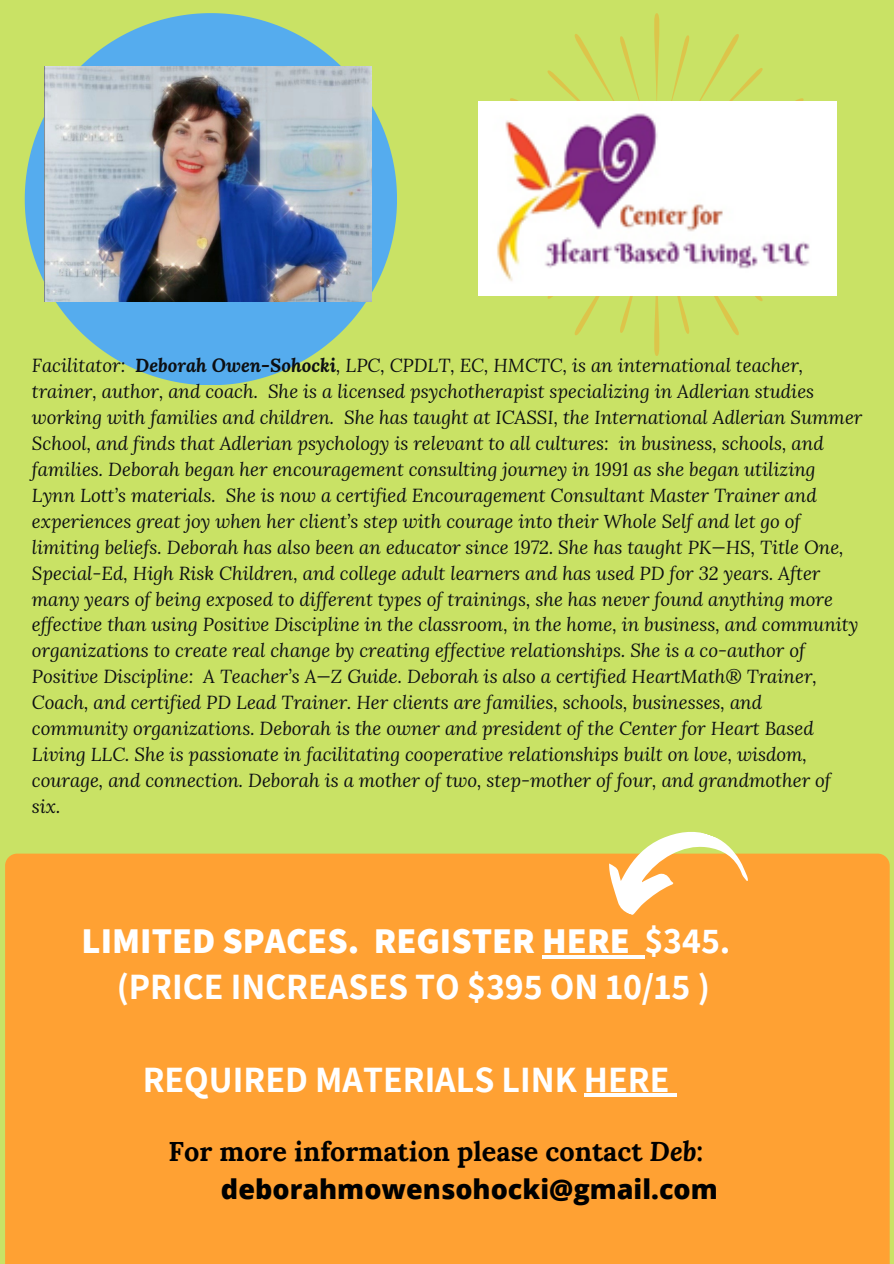
<style>
.page{position:relative;width:894px;height:1264px;background:#fff}
.page>*{position:absolute;margin:0;border:0;box-sizing:border-box;transform-origin:0 0}
.t1{font:700 36.15px/46.2px "Assistant";color:#fff;text-align:center}
.t2{font:700 27px "Lora";color:#000}
.t3{font:800 27px "Open Sans";color:#000}
.t4{font:italic 18.75px/26px "Lora";color:#0d0f12}
.s1{font-weight:700}
.s2{font-weight:800}
.s3{font-style:italic}
</style>
<div class="page">
<div style="left:0;top:0;width:893px;height:1263px;background:#c9e265"></div>
<svg style="left:478px;top:13px;width:356px;height:342px"></svg>
<div style="left:5px;top:853px;width:884px;height:410px;background:#ffa133"></div>
<svg style="left:595px;top:832px;width:162px;height:115px;background:#f8ba5e"></svg>
<svg style="left:25px;top:13px;width:371px;height:372px;fill:#55acee"></svg>
<img style="left:44px;top:66px;width:327px;height:236px">
<img style="left:478px;top:102px;width:358px;height:193px">
<hr style="left:542px;top:955px;width:87px;height:3px;background:#fff">
<hr style="left:629px;top:955px;width:15px;height:3px;background:#fff">
<hr style="left:583px;top:1093px;width:86px;height:4px;background:#fff">
<svg style="left:669px;top:1093px;width:7px;height:4px"></svg>
<p class="t4" style="left:32px;top:352px;width:831px">Facilitator: <span class="s1">Deborah Owen-Sohocki</span>, LPC, CPDLT, EC, HMCTC, is an international teacher, trainer, author, and coach. She is a licensed psychotherapist specializing in Adlerian studies working with families and children. She has taught at ICASSI, the International Adlerian Summer School, and finds that Adlerian psychology is relevant to all cultures: in business, schools, and families. Deborah began her encouragement consulting journey in 1991 as she began utilizing Lynn Lott’s materials. She is now a certified Encouragement Consultant Master Trainer and experiences great joy when her client’s step with courage into their Whole Self and let go of limiting beliefs. Deborah has also been an educator since 1972. She has taught PK—HS, Title One, Special-Ed, High Risk Children, and college adult learners and has used PD for 32 years. After many years of being exposed to different types of trainings, she has never found anything more effective than using Positive Discipline in the classroom, in the home, in business, and community organizations to create real change by creating effective relationships. She is a co-author of Positive Discipline: A Teacher’s A—Z Guide. Deborah is also a certified HeartMath® Trainer, Coach, and certified PD Lead Trainer. Her clients are families, schools, businesses, and community organizations. Deborah is the owner and president of the Center for Heart Based Living LLC. She is passionate in facilitating cooperative relationships built on love, wisdom, courage, and connection. Deborah is a mother of two, step-mother of four, and grandmother of six.</p>
<p class="t1" style="left:82px;top:916px;width:650px"><span class="s2">LIMITED SPACES. REGISTER HERE</span> $345. (PRICE INCREASES TO $395 ON 10/15 )</p>
<p class="t1" style="left:143px;top:1055px;width:528px">REQUIRED MATERIALS LINK HERE</p>
<p class="t2" style="left:168px;top:1133px;width:536px">For more information please contact <span class="s3">Deb</span>:</p>
<p class="t3" style="left:221px;top:1170px;width:498px">deborahmowensohocki@gmail.com</p>
</div>
